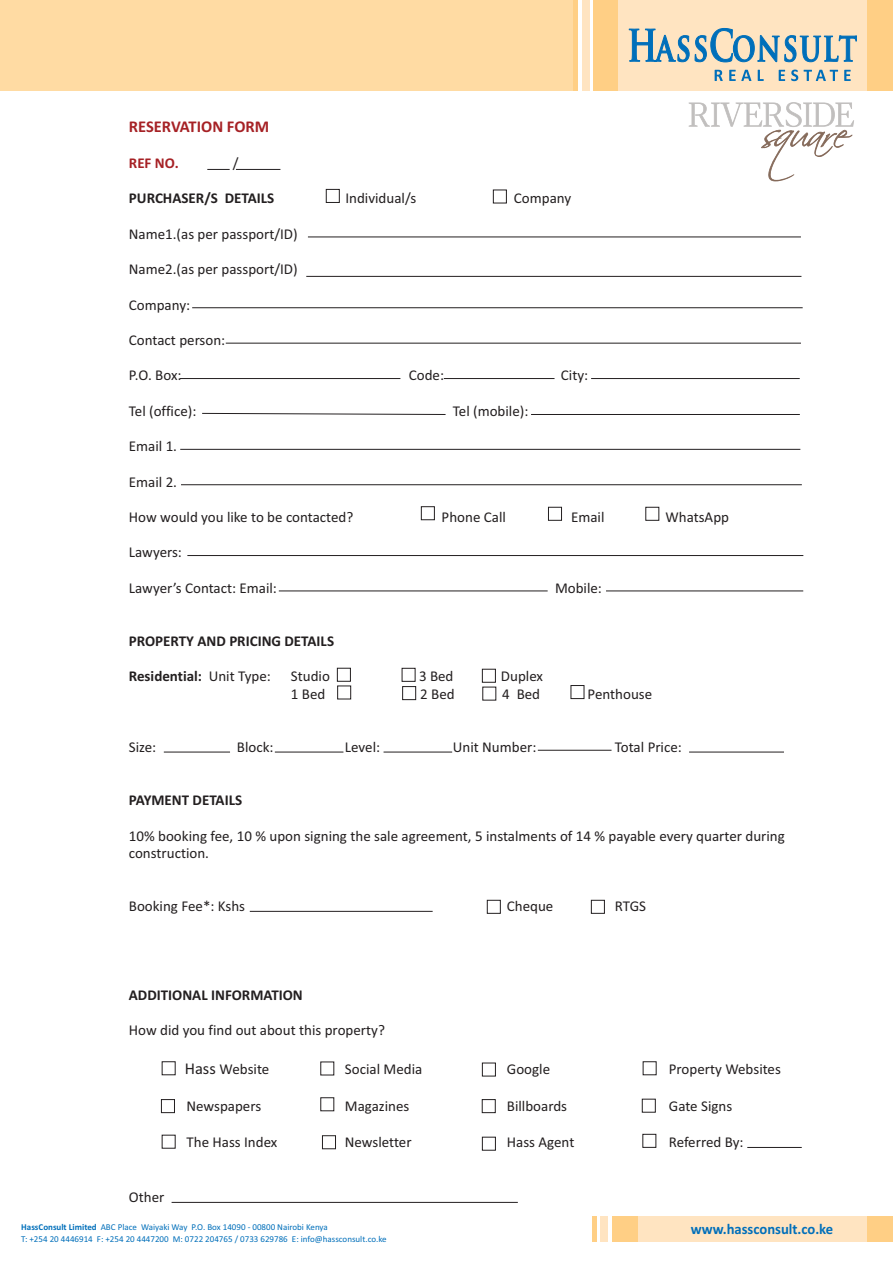
<style>
.page{position:relative;width:893px;height:1263px;background:#fff}
.page>*{position:absolute;margin:0;border:0;box-sizing:border-box;transform-origin:0 0}
.t1{font:700 16.5px "Calibri";color:#a62125}
.t2{font:15px/17.7px "Calibri";color:#231f20}
.t3{font:700 15px "Calibri";color:#231f20}
.t4{font:700 15px "Calibri";color:#006fba}
.t5{font:700 15px "Calibri";color:#a62125}
.t6{font:9px/12.1px "Calibri";color:#006fba}
.s1{font-weight:400}
.s2{font-size:16.5px}
.s3{font-weight:700}
</style>
<div class="page">
<div style="left:593px;top:0;width:263px;height:91px;background:#ffcf85"></div>
<div style="left:0;top:0;width:575px;height:91px;background:#ffdba3"></div>
<div style="left:582px;top:0;width:7px;height:91px;background:#ffe4c1"></div>
<div style="left:573px;top:0;width:5px;height:91px;background:#ffcf85"></div>
<div style="left:618px;top:0;width:249px;height:91px;background:#ffe4c1"></div>
<svg style="left:629px;top:28px;width:228px;height:54px"></svg>
<div style="left:867px;top:0;width:26px;height:91px;background:#ffcf85"></div>
<div style="left:618px;top:1216px;width:250px;height:26px;background:#ffe4c1"></div>
<div style="left:867px;top:1216px;width:26px;height:26px;background:#ffcf85"></div>
<div style="left:612px;top:1216px;width:25px;height:26px;background:#ffcf85"></div>
<div style="left:601px;top:1216px;width:7px;height:26px;background:#ffe4c1"></div>
<div style="left:592px;top:1216px;width:5px;height:26px;background:#ffcf85"></div>
<hr style="left:308px;top:237px;width:493px;height:1px;background:#231f20">
<hr style="left:306px;top:276px;width:495px;height:1px;background:#231f20">
<hr style="left:192px;top:307px;width:611px;height:1px;background:#231f20">
<hr style="left:226px;top:343px;width:575px;height:1px;background:#231f20">
<hr style="left:180px;top:378px;width:220px;height:1px;background:#231f20">
<hr style="left:444px;top:378px;width:110px;height:1px;background:#231f20">
<hr style="left:591px;top:378px;width:209px;height:1px;background:#231f20">
<svg style="left:202px;top:413px;width:598px;height:2px"></svg>
<hr style="left:187px;top:555px;width:616px;height:1px;background:#231f20">
<hr style="left:250px;top:911px;width:183px;height:1px;background:#231f20">
<div style="left:487px;top:900px;width:13px;height:13px;border:1px solid #231f20"></div>
<div style="left:591px;top:900px;width:14px;height:13px;border:1px solid #231f20"></div>
<hr style="left:164px;top:752px;width:66px;height:1px;background:#231f20">
<div style="left:337px;top:668px;width:14px;height:13px;border:1px solid #231f20"></div>
<div style="left:337px;top:686px;width:14px;height:13px;border:1px solid #231f20"></div>
<div style="left:402px;top:686px;width:14px;height:14px;border:1px solid #231f20"></div>
<div style="left:482px;top:669px;width:14px;height:13px;border:1px solid #231f20"></div>
<div style="left:571px;top:685px;width:13px;height:14px;border:1px solid #231f20"></div>
<hr style="left:172px;top:1202px;width:346px;height:1px;background:#231f20">
<div style="left:322px;top:1135px;width:14px;height:14px;border:1px solid #231f20"></div>
<div style="left:162px;top:1061px;width:13px;height:14px;border:1px solid #231f20"></div>
<div style="left:161px;top:1099px;width:14px;height:14px;border:1px solid #231f20"></div>
<div style="left:321px;top:1097px;width:13px;height:14px;border:1px solid #231f20"></div>
<div style="left:482px;top:1063px;width:14px;height:13px;border:1px solid #231f20"></div>
<div style="left:482px;top:1099px;width:13px;height:14px;border:1px solid #231f20"></div>
<div style="left:482px;top:1137px;width:14px;height:13px;border:1px solid #231f20"></div>
<div style="left:642px;top:1099px;width:13px;height:13px;border:1px solid #231f20"></div>
<div style="left:643px;top:1061px;width:13px;height:14px;border:1px solid #231f20"></div>
<hr style="left:236px;top:169px;width:44px;height:1px;background:#231f20">
<svg style="left:207px;top:169px;width:23px;height:1px"></svg>
<hr style="left:606px;top:591px;width:197px;height:1px;background:#231f20">
<hr style="left:279px;top:591px;width:269px;height:1px;background:#231f20">
<div style="left:421px;top:506px;width:14px;height:14px;border:1px solid #231f20"></div>
<div style="left:326px;top:189px;width:13px;height:14px;border:1px solid #231f20"></div>
<div style="left:548px;top:507px;width:14px;height:13px;border:1px solid #231f20"></div>
<div style="left:646px;top:507px;width:13px;height:13px;border:1px solid #231f20"></div>
<div style="left:493px;top:190px;width:14px;height:13px;border:1px solid #231f20"></div>
<hr style="left:747px;top:1147px;width:55px;height:1px;background:#231f20">
<hr style="left:180px;top:449px;width:620px;height:1px;background:#231f20">
<hr style="left:181px;top:484px;width:621px;height:1px;background:#231f20">
<hr style="left:689px;top:752px;width:95px;height:1px;background:#231f20">
<hr style="left:538px;top:750px;width:73px;height:1px;background:#231f20">
<hr style="left:384px;top:752px;width:68px;height:1px;background:#231f20">
<hr style="left:275px;top:752px;width:68px;height:1px;background:#231f20">
<svg style="left:689px;top:102px;width:165px;height:79px"></svg>
<p class="t1" style="left:129px;top:120px;width:142px">RESERVATION FORM</p>
<p class="t5" style="left:129px;top:157px;width:51px">REF NO.</p>
<p class="t2" style="left:233px;top:155px;width:7px">/</p>
<p class="t3" style="left:129px;top:192px;width:147px">PURCHASER/S DETAILS</p>
<p class="t2" style="left:345px;top:191px;width:72px">Individual/s</p>
<p class="t2" style="left:514px;top:191px;width:59px">Company</p>
<p class="t2" style="left:129px;top:226px;width:170px">Name1.(as per passport/ID)</p>
<p class="t2" style="left:129px;top:262px;width:170px">Name2.(as per passport/ID)</p>
<p class="t2" style="left:129px;top:297px;width:63px">Company:</p>
<p class="t2" style="left:129px;top:332px;width:98px">Contact person:</p>
<p class="t2" style="left:129px;top:368px;width:54px">P.O. Box:</p>
<p class="t2" style="left:409px;top:368px;width:37px">Code:</p>
<p class="t2" style="left:561px;top:368px;width:29px">City:</p>
<p class="t2" style="left:129px;top:403px;width:69px">Tel (office):</p>
<p class="t2" style="left:453px;top:403px;width:77px">Tel (mobile):</p>
<p class="t2" style="left:129px;top:439px;width:50px">Email 1.</p>
<p class="t2" style="left:129px;top:474px;width:50px">Email 2.</p>
<p class="t2" style="left:129px;top:509px;width:226px">How would you like to be contacted?</p>
<p class="t2" style="left:442px;top:509px;width:66px">Phone Call</p>
<p class="t2" style="left:571px;top:509px;width:35px">Email</p>
<p class="t2" style="left:665px;top:509px;width:65px">WhatsApp</p>
<p class="t2" style="left:129px;top:545px;width:55px">Lawyers:</p>
<p class="t2" style="left:129px;top:580px;width:150px">Lawyer’s Contact: Email:</p>
<p class="t2" style="left:555px;top:580px;width:48px">Mobile:</p>
<p class="t3" style="left:129px;top:635px;width:207px">PROPERTY AND PRICING DETAILS</p>
<p class="t3" style="left:129px;top:670px;width:144px">Residential: <span class="s1">Unit Type:</span></p>
<p class="t2" style="left:291px;top:669px;width:41px">Studio</p>
<p class="t2" style="left:419px;top:669px;width:36px">3 Bed</p>
<p class="t2" style="left:501px;top:669px;width:44px">Duplex</p>
<p class="t2" style="left:291px;top:686px;width:36px">1 Bed</p>
<p class="t2" style="left:420px;top:686px;width:36px">2 Bed</p>
<p class="t2" style="left:502px;top:686px;width:39px">4 Bed</p>
<p class="t2" style="left:588px;top:686px;width:66px">Penthouse</p>
<p class="t2" style="left:129px;top:739px;width:29px">Size:</p>
<p class="t2" style="left:237px;top:739px;width:38px">Block:</p>
<p class="t2" style="left:345px;top:739px;width:37px">Level:</p>
<p class="t2" style="left:453px;top:739px;width:85px">Unit Number:</p>
<p class="t2" style="left:615px;top:739px;width:69px">Total Price:</p>
<p class="t3" style="left:129px;top:794px;width:115px">PAYMENT DETAILS</p>
<p class="t2" style="left:129px;top:828px;width:657px">10% booking fee, 10 % upon signing the sale agreement, 5 instalments of 14 % payable every quarter during construction.</p>
<p class="t2" style="left:129px;top:899px;width:118px">Booking Fee*: Kshs</p>
<p class="t2" style="left:507px;top:899px;width:48px">Cheque</p>
<p class="t2" style="left:615px;top:899px;width:33px">RTGS</p>
<p class="t3" style="left:129px;top:988px;width:176px">ADDITIONAL INFORMATION</p>
<p class="t2" style="left:129px;top:1023px;width:258px">How did you find out about this property?</p>
<p class="t2" style="left:185px;top:1061px;width:86px"><span class="s2">Hass</span> Website</p>
<p class="t2" style="left:345px;top:1061px;width:79px">Social Media</p>
<p class="t2" style="left:507px;top:1061px;width:45px">Google</p>
<p class="t2" style="left:669px;top:1061px;width:113px">Property Websites</p>
<p class="t2" style="left:186px;top:1098px;width:76px">Newspapers</p>
<p class="t2" style="left:345px;top:1098px;width:66px">Magazines</p>
<p class="t2" style="left:507px;top:1098px;width:62px">Billboards</p>
<p class="t2" style="left:669px;top:1098px;width:65px">Gate Signs</p>
<p class="t2" style="left:186px;top:1135px;width:92px">The Hass Index</p>
<p class="t2" style="left:345px;top:1135px;width:68px">Newsletter</p>
<p class="t2" style="left:507px;top:1135px;width:69px">Hass Agent</p>
<p class="t2" style="left:669px;top:1135px;width:76px">Referred By:</p>
<p class="t2" style="left:129px;top:1190px;width:37px">Other</p>
<p class="t6" style="left:21px;top:1221px;width:367px"><span class="s3">HassConsult Limited</span> ABC Place Waiyaki Way P.O. Box 14090 - 00800 Nairobi Kenya<br>T: +254 20 4446914 F: +254 20 4447200 M: 0722 204765 / 0733 629786 E: info@hassconsult.co.ke</p>
<p class="t4" style="left:691px;top:1222px;width:144px">www.hassconsult.co.ke</p>
</div>
